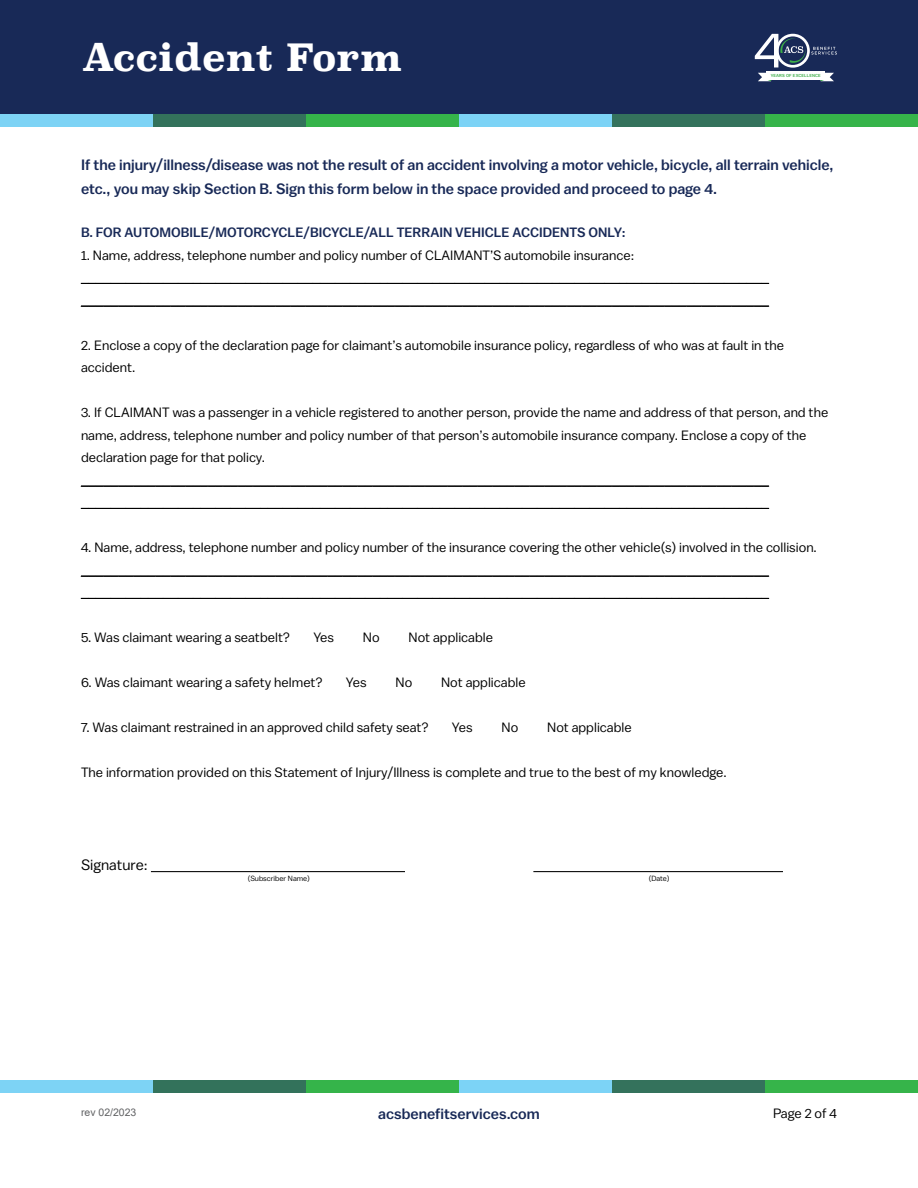
<style>
.page{position:relative;width:918px;height:1188px;background:#fff}
.page>*{position:absolute;margin:0;border:0;box-sizing:border-box;transform-origin:0 0}
.t1{font:700 37.5px "Superclarendon";color:#fff}
.t2{font:500 15px/24px "Balto";color:#182957}
.t3{font:15px "Balto";color:#000}
.t4{font:13.5px/22.5px "Balto";color:#000}
.t5{font:500 13.5px "Balto";color:#182957}
.t6{font:10.5px "Arial";color:#616264}
.t7{font:7.5px "Balto";color:#000}
.t8{font:500 4.35px "Balto";letter-spacing:.03em;color:#3cae49}
</style>
<div class="page">
<div style="left:0;top:0;width:918px;height:114px;background:#182957"></div>
<div style="left:0;top:114px;width:153px;height:13px;background:#7dd3f5"></div>
<div style="left:153px;top:114px;width:153px;height:13px;background:#33725b"></div>
<div style="left:459px;top:114px;width:153px;height:13px;background:#7cd3f6"></div>
<div style="left:765px;top:114px;width:153px;height:13px;background:#36b44a"></div>
<div style="left:306px;top:114px;width:153px;height:13px;background:#35b44a"></div>
<div style="left:612px;top:114px;width:153px;height:13px;background:#34725c"></div>
<div style="left:776px;top:34px;width:34px;height:34px;border:3px solid #fff;border-radius:50%"></div>
<svg style="left:811px;top:47px;width:26px;height:8px"></svg>
<svg style="left:755px;top:34px;width:50px;height:33px"></svg>
<svg style="left:821px;top:73px;width:13px;height:8px"></svg>
<svg style="left:758px;top:73px;width:13px;height:8px"></svg>
<div style="left:767px;top:71px;width:58px;height:9px;background:#fff"></div>
<div style="left:0;top:1080px;width:153px;height:12px;background:#7dd3f5"></div>
<div style="left:153px;top:1080px;width:153px;height:12px;background:#33725b"></div>
<div style="left:459px;top:1080px;width:153px;height:12px;background:#7cd3f6"></div>
<div style="left:765px;top:1080px;width:153px;height:12px;background:#36b44a"></div>
<div style="left:306px;top:1080px;width:153px;height:12px;background:#35b44a"></div>
<div style="left:612px;top:1080px;width:153px;height:12px;background:#34725c"></div>
<hr style="left:81px;top:283px;width:688px;height:1px;background:#000">
<hr style="left:81px;top:305px;width:688px;height:1px;background:#000">
<hr style="left:81px;top:485px;width:688px;height:1px;background:#000">
<hr style="left:81px;top:508px;width:688px;height:1px;background:#000">
<hr style="left:81px;top:575px;width:688px;height:1px;background:#000">
<hr style="left:81px;top:598px;width:688px;height:1px;background:#000">
<hr style="left:151px;top:871px;width:254px;height:1px;background:#000">
<hr style="left:533px;top:871px;width:250px;height:1px;background:#000">
<h1 class="t1" style="left:82px;top:29px;width:322px">Accident Form</h1>
<p class="t8" style="left:771px;top:73px;width:52px">YEARS OF EXCELLENCE</p>
<p class="t2" style="left:81px;top:152px;width:754px">If the injury/illness/disease was not the result of an accident involving a motor vehicle, bicycle, all terrain vehicle, etc., you may skip Section B. Sign this form below in the space provided and proceed to page 4.</p>
<p class="t5" style="left:81px;top:224px;width:546px">B. FOR AUTOMOBILE/MOTORCYCLE/BICYCLE/ALL TERRAIN VEHICLE ACCIDENTS ONLY:</p>
<p class="t4" style="left:81px;top:243px;width:690px">1. Name, address, telephone number and policy number of CLAIMANT’S automobile insurance: ____________________________________________________________________________________________ ____________________________________________________________________________________________</p>
<p class="t4" style="left:81px;top:333px;width:705px">2. Enclose a copy of the declaration page for claimant’s automobile insurance policy, regardless of who was at fault in the accident.</p>
<p class="t4" style="left:81px;top:401px;width:749px">3. If CLAIMANT was a passenger in a vehicle registered to another person, provide the name and address of that person, and the name, address, telephone number and policy number of that person’s automobile insurance company. Enclose a copy of the declaration page for that policy. ____________________________________________________________________________________________ ____________________________________________________________________________________________</p>
<p class="t4" style="left:81px;top:536px;width:737px">4. Name, address, telephone number and policy number of the insurance covering the other vehicle(s) involved in the collision. ____________________________________________________________________________________________ ____________________________________________________________________________________________</p>
<p class="t4" style="left:81px;top:626px;width:211px">5. Was claimant wearing a seatbelt?</p>
<p class="t4" style="left:313px;top:626px;width:22px">Yes</p>
<p class="t4" style="left:363px;top:626px;width:18px">No</p>
<p class="t4" style="left:409px;top:626px;width:86px">Not applicable</p>
<p class="t4" style="left:81px;top:671px;width:243px">6. Was claimant wearing a safety helmet?</p>
<p class="t4" style="left:346px;top:671px;width:22px">Yes</p>
<p class="t4" style="left:396px;top:671px;width:18px">No</p>
<p class="t4" style="left:441px;top:671px;width:86px">Not applicable</p>
<p class="t4" style="left:81px;top:716px;width:349px">7. Was claimant restrained in an approved child safety seat?</p>
<p class="t4" style="left:452px;top:716px;width:22px">Yes</p>
<p class="t4" style="left:502px;top:716px;width:18px">No</p>
<p class="t4" style="left:547px;top:716px;width:86px">Not applicable</p>
<p class="t4" style="left:81px;top:761px;width:647px">The information provided on this Statement of Injury/Illness is complete and true to the best of my knowledge.</p>
<p class="t3" style="left:81px;top:856px;width:68px">Signature:</p>
<p class="t7" style="left:248px;top:874px;width:63px">(Subscriber Name)</p>
<p class="t7" style="left:649px;top:874px;width:22px">(Date)</p>
<p class="t6" style="left:81px;top:1105px;width:57px">rev 02/2023</p>
<p class="t4" style="left:773px;top:1102px;width:65px">Page 2 of 4</p>
<p class="t2" style="left:378px;top:1102px;width:163px">acsbenefitservices.com</p>
</div>
